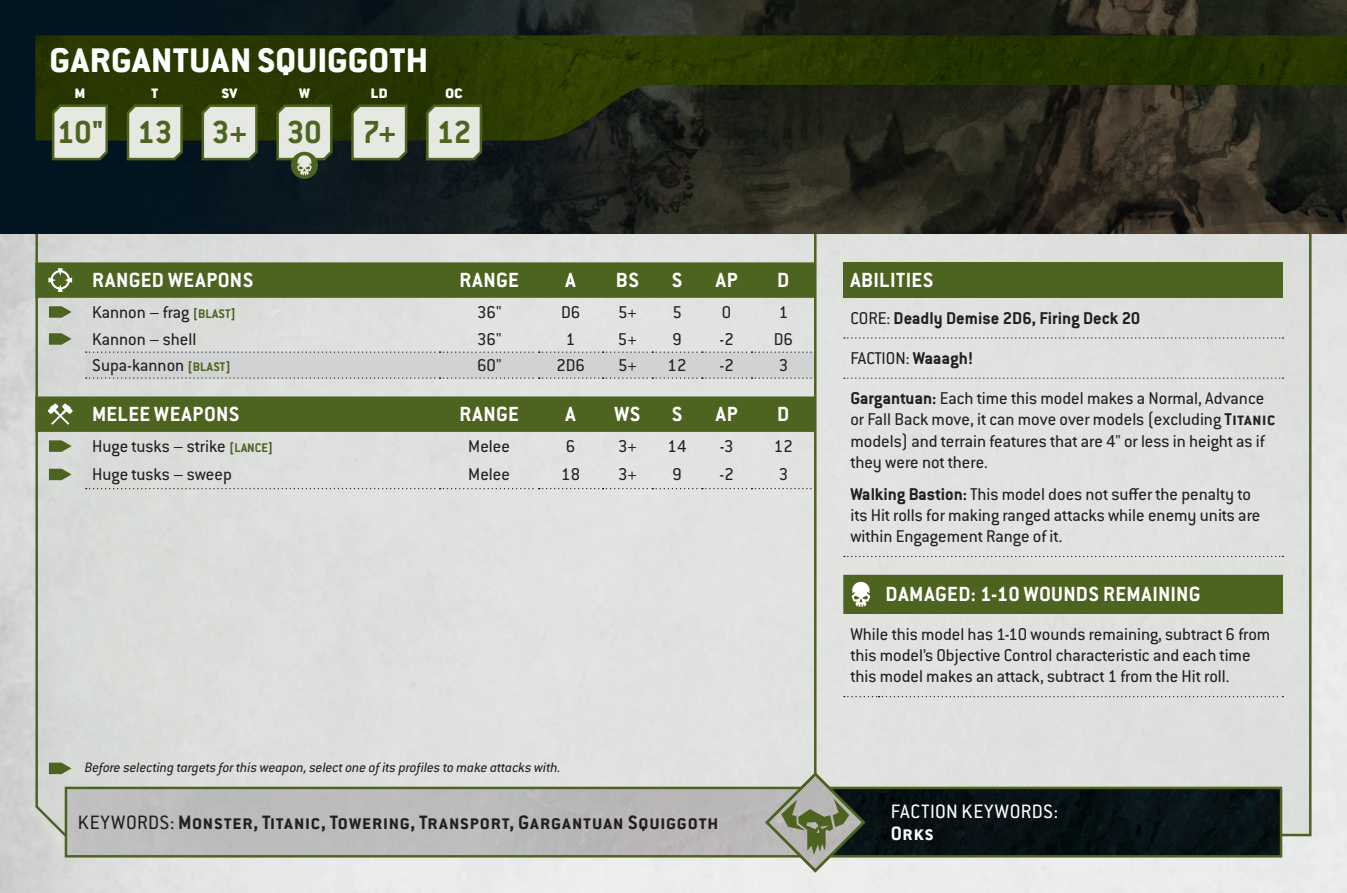
<style>
.page{position:relative;width:1347px;height:893px;background:#fff}
.page>*{position:absolute;margin:0;border:0;box-sizing:border-box;transform-origin:0 0}
.t1{font:800 37.5px "Conduit ITC Std";letter-spacing:.01em;color:#fff}
.t2{font:700 35px "Conduit ITC Std";letter-spacing:-.01em;color:#4d6320}
.t3{font:700 22.5px "Conduit ITC Std";letter-spacing:.02em;color:#fff}
.t4{font:700 21.25px "Conduit ITC Std";letter-spacing:.01em;color:#231f20}
.t5{font:21.25px "Conduit ITC Std";letter-spacing:.025em;color:#fff}
.t6{font:700 21.25px "Conduit ITC Std";color:#fff}
.t7{font:18.75px/21.2px "Conduit ITC Std";color:#231f20}
.t8{font:italic 15px "Conduit ITC Std";color:#231f20}
.t9{font:900 15px "Conduit ITC Std";color:#fff}
.s1{font-weight:700;font-size:13.75px;color:#4d6320}
.s2{font-weight:400}
.s3{font-weight:700}
</style>
<div class="page">
<div style="left:34px;top:234px;width:1278px;height:603px;background:#dfe1df"></div>
<img style="left:0;top:0;width:1346px;height:234px">
<img style="left:68px;top:790px;width:1211px;height:64px">
<div style="left:65px;top:787px;width:1217px;height:70px;border:2px solid #4d6320"></div>
<img style="left:35px;top:35px;width:1311px;height:106px">
<div style="left:85px;top:352px;width:729px;height:27px;background:#d1d2d4"></div>
<div style="left:35px;top:262px;width:779px;height:36px;background:#4d6320"></div>
<svg style="left:49px;top:306px;width:23px;height:12px"></svg>
<svg style="left:49px;top:333px;width:23px;height:12px"></svg>
<svg style="left:86px;top:488px;width:728px;height:1px"></svg>
<div style="left:35px;top:396px;width:779px;height:36px;background:#4d6320"></div>
<svg style="left:49px;top:440px;width:23px;height:12px"></svg>
<svg style="left:49px;top:469px;width:23px;height:11px"></svg>
<div style="left:843px;top:262px;width:440px;height:36px;background:#4d6320"></div>
<svg style="left:844px;top:556px;width:439px;height:1px"></svg>
<svg style="left:844px;top:377px;width:439px;height:2px"></svg>
<svg style="left:844px;top:337px;width:439px;height:2px"></svg>
<svg style="left:844px;top:696px;width:439px;height:1px"></svg>
<div style="left:843px;top:575px;width:440px;height:39px;background:#4d6320"></div>
<svg style="left:51px;top:102px;width:58px;height:60px;background:#b6beac"></svg>
<svg style="left:125px;top:102px;width:59px;height:60px;background:#b4bca9"></svg>
<svg style="left:200px;top:102px;width:59px;height:60px;background:#b4bca9"></svg>
<svg style="left:350px;top:102px;width:58px;height:60px;background:#b7beab"></svg>
<svg style="left:425px;top:102px;width:58px;height:60px;background:#b7beab"></svg>
<svg style="left:49px;top:763px;width:23px;height:11px"></svg>
<hr style="left:814px;top:234px;width:2px;height:552px;background:#4d6320">
<svg style="left:763px;top:770px;width:104px;height:104px;background:#9ba091"></svg>
<div style="left:291px;top:152px;width:27px;height:27px;background:#4d6320;border-radius:50%"></div>
<svg style="left:275px;top:102px;width:59px;height:73px;background:#9fa895"></svg>
<h1 class="t1" style="left:50px;top:38px;width:380px">GARGANTUAN SQUIGGOTH</h1>
<p class="t9" style="left:75px;top:85px;width:12px">M</p>
<p class="t9" style="left:151px;top:85px;width:8px">T</p>
<p class="t9" style="left:222px;top:85px;width:17px">SV</p>
<p class="t9" style="left:299px;top:85px;width:12px">W</p>
<p class="t9" style="left:371px;top:85px;width:18px">LD</p>
<p class="t9" style="left:445px;top:85px;width:18px">OC</p>
<h2 class="t2" style="left:57px;top:111px;width:416px">10" 13 3+ 30 7+ 12</h2>
<p class="t3" style="left:92px;top:267px;width:163px">RANGED WEAPONS</p>
<p class="t3" style="left:459px;top:267px;width:61px">RANGE</p>
<p class="t3" style="left:565px;top:267px;width:12px">A</p>
<p class="t3" style="left:616px;top:267px;width:25px">BS</p>
<p class="t3" style="left:671px;top:267px;width:12px">S</p>
<p class="t3" style="left:716px;top:267px;width:23px">AP</p>
<p class="t3" style="left:777px;top:267px;width:14px">D</p>
<p class="t7" style="left:92px;top:301px;width:145px">Kannon – frag <span class="s1">[BLAST]</span></p>
<p class="t7" style="left:477px;top:301px;width:25px">36"</p>
<p class="t7" style="left:561px;top:301px;width:21px">D6</p>
<p class="t7" style="left:618px;top:301px;width:20px">5+</p>
<p class="t7" style="left:672px;top:301px;width:11px">5</p>
<p class="t7" style="left:722px;top:301px;width:11px">0</p>
<p class="t7" style="left:778px;top:301px;width:11px">1</p>
<p class="t7" style="left:92px;top:328px;width:106px">Kannon – shell</p>
<p class="t7" style="left:477px;top:328px;width:25px">36"</p>
<p class="t7" style="left:566px;top:328px;width:11px">1</p>
<p class="t7" style="left:618px;top:328px;width:20px">5+</p>
<p class="t7" style="left:672px;top:328px;width:11px">9</p>
<p class="t7" style="left:719px;top:328px;width:16px">-2</p>
<p class="t7" style="left:773px;top:328px;width:21px">D6</p>
<p class="t7" style="left:92px;top:354px;width:140px">Supa-kannon <span class="s1">[BLAST]</span></p>
<p class="t7" style="left:477px;top:354px;width:25px">60"</p>
<p class="t7" style="left:556px;top:354px;width:30px">2D6</p>
<p class="t7" style="left:618px;top:354px;width:20px">5+</p>
<p class="t7" style="left:667px;top:354px;width:20px">12</p>
<p class="t7" style="left:719px;top:354px;width:16px">-2</p>
<p class="t7" style="left:778px;top:354px;width:11px">3</p>
<p class="t3" style="left:92px;top:401px;width:149px">MELEE WEAPONS</p>
<p class="t3" style="left:459px;top:401px;width:61px">RANGE</p>
<p class="t3" style="left:565px;top:401px;width:12px">A</p>
<p class="t3" style="left:614px;top:401px;width:28px">WS</p>
<p class="t3" style="left:671px;top:401px;width:12px">S</p>
<p class="t3" style="left:716px;top:401px;width:23px">AP</p>
<p class="t3" style="left:777px;top:401px;width:14px">D</p>
<p class="t7" style="left:92px;top:435px;width:183px">Huge tusks – strike <span class="s1">[LANCE]</span></p>
<p class="t7" style="left:468px;top:435px;width:43px">Melee</p>
<p class="t7" style="left:566px;top:435px;width:11px">6</p>
<p class="t7" style="left:618px;top:435px;width:20px">3+</p>
<p class="t7" style="left:667px;top:435px;width:20px">14</p>
<p class="t7" style="left:719px;top:435px;width:15px">-3</p>
<p class="t7" style="left:774px;top:435px;width:20px">12</p>
<p class="t7" style="left:92px;top:463px;width:141px">Huge tusks – sweep</p>
<p class="t7" style="left:468px;top:463px;width:43px">Melee</p>
<p class="t7" style="left:561px;top:463px;width:20px">18</p>
<p class="t7" style="left:618px;top:463px;width:20px">3+</p>
<p class="t7" style="left:672px;top:463px;width:11px">9</p>
<p class="t7" style="left:719px;top:463px;width:16px">-2</p>
<p class="t7" style="left:778px;top:463px;width:11px">3</p>
<p class="t8" style="left:85px;top:758px;width:477px">Before selecting targets for this weapon, select one of its profiles to make attacks with.</p>
<p class="t4" style="left:78px;top:809px;width:642px"><span class="s2">KEYWORDS:</span> Monster, Titanic, Towering, Transport, Gargantuan Squiggoth</p>
<p class="t3" style="left:850px;top:267px;width:85px">ABILITIES</p>
<p class="t7" style="left:850px;top:297px;width:415px;line-height:40.2px">CORE: <span class="s3">Deadly Demise 2D6, Firing Deck 20<br></span>FACTION: <span class="s3">Waaagh!<br>Gargantuan:</span> Each time this model makes a Normal, Advance</p>
<p class="t7" style="left:850px;top:408px;width:427px">or Fall Back move, it can move over models (excluding <span class="s3">Titanic </span>models) and terrain features that are 4" or less in height as if they were not there.</p>
<p class="t7" style="left:850px;top:483px;width:411px"><span class="s3">Walking Bastion:</span> This model does not suffer the penalty to its Hit rolls for making ranged attacks while enemy units are within Engagement Range of it.</p>
<p class="t3" style="left:885px;top:581px;width:316px">DAMAGED: 1-10 WOUNDS REMAINING</p>
<p class="t7" style="left:850px;top:623px;width:421px">While this model has 1-10 wounds remaining, subtract 6 from this model’s Objective Control characteristic and each time this model makes an attack, subtract 1 from the Hit roll.</p>
<p class="t5" style="left:891px;top:798px;width:169px">FACTION KEYWORDS:</p>
<p class="t6" style="left:891px;top:821px;width:44px">Orks</p>
</div>
